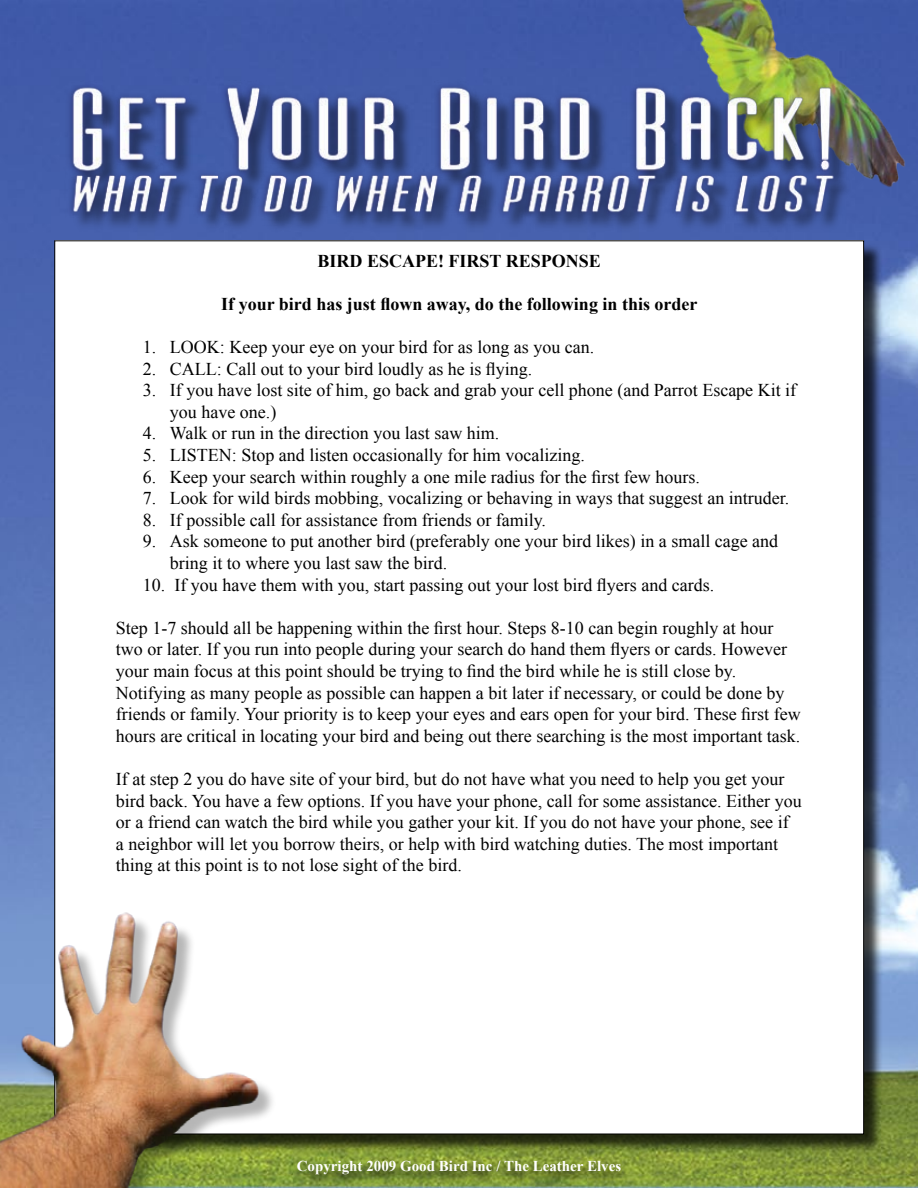
<style>
.page{position:relative;width:918px;height:1188px;background:#fff}
.page>*{position:absolute;margin:0;border:0;box-sizing:border-box;transform-origin:0 0}
.t1{font:18px/21.6px "Times New Roman";color:#000}
.t2{font:700 18px "Times New Roman";color:#000}
.t3{font:700 15px "Times New Roman";color:#fff}
</style>
<div class="page">
<img style="left:0;top:0;width:918px;height:1188px">
<div style="left:57px;top:243px;width:826px;height:910px;background:#000;opacity:.75"></div>
<div style="left:55px;top:241px;width:809px;height:893px;background:#fff"></div>
<div style="left:289px;top:1159px;width:339px;height:29px;background:#000;opacity:.84"></div>
<img style="left:0;top:912px;width:273px;height:276px">
<img style="left:680px;top:0;width:231px;height:187px">
<img style="left:54px;top:54px;width:810px;height:189px">
<p class="t2" style="left:318px;top:248px;width:285px">BIRD ESCAPE! FIRST RESPONSE</p>
<p class="t2" style="left:221px;top:291px;width:478px">If your bird has just flown away, do the following in this order</p>
<p class="t1" style="left:143px;top:336px;width:453px">1. LOOK: Keep your eye on your bird for as long as you can.</p>
<p class="t1" style="left:143px;top:357px;width:391px">2. CALL: Call out to your bird loudly as he is flying.</p>
<p class="t1" style="left:170px;top:379px;width:628px;text-indent:-27px">3. If you have lost site of him, go back and grab your cell phone (and Parrot Escape Kit if you have one.)</p>
<p class="t1" style="left:143px;top:422px;width:358px">4. Walk or run in the direction you last saw him.</p>
<p class="t1" style="left:143px;top:444px;width:443px">5. LISTEN: Stop and listen occasionally for him vocalizing.</p>
<p class="t1" style="left:143px;top:465px;width:558px">6. Keep your search within roughly a one mile radius for the first few hours.</p>
<p class="t1" style="left:143px;top:487px;width:648px">7. Look for wild birds mobbing, vocalizing or behaving in ways that suggest an intruder.</p>
<p class="t1" style="left:143px;top:509px;width:405px">8. If possible call for assistance from friends or family.</p>
<p class="t1" style="left:170px;top:530px;width:610px;text-indent:-27px">9. Ask someone to put another bird (preferably one your bird likes) in a small cage and bring it to where you last saw the bird.</p>
<p class="t1" style="left:143px;top:573px;width:573px">10. If you have them with you, start passing out your lost bird flyers and cards.</p>
<p class="t1" style="left:116px;top:617px;width:686px">Step 1-7 should all be happening within the first hour. Steps 8-10 can begin roughly at hour two or later. If you run into people during your search do hand them flyers or cards. However your main focus at this point should be trying to find the bird while he is still close by.<br>Notifying as many people as possible can happen a bit later if necessary, or could be done by friends or family. Your priority is to keep your eyes and ears open for your bird. These first few hours are critical in locating your bird and being out there searching is the most important task.</p>
<p class="t1" style="left:116px;top:768px;width:687px">If at step 2 you do have site of your bird, but do not have what you need to help you get your bird back. You have a few options. If you have your phone, call for some assistance. Either you or a friend can watch the bird while you gather your kit. If you do not have your phone, see if<br>a neighbor will let you borrow theirs, or help with bird watching duties. The most important thing at this point is to not lose sight of the bird.</p>
<p class="t3" style="left:297px;top:1156px;width:326px">Copyright 2009 Good Bird Inc / The Leather Elves</p>
</div>
